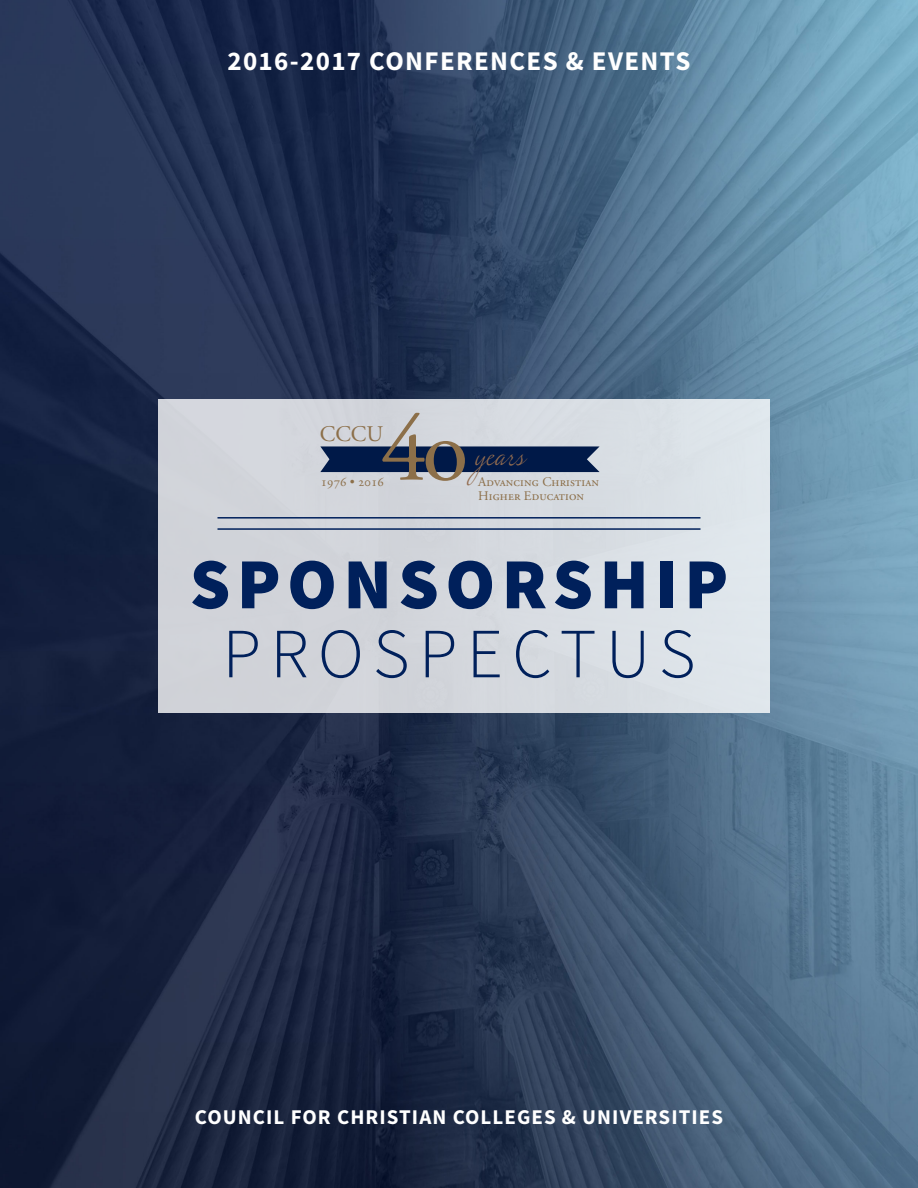
<style>
.page{position:relative;width:918px;height:1188px;background:#fff}
.page>*{position:absolute;margin:0;border:0;box-sizing:border-box;transform-origin:0 0}
.t1{font:94.5px "Adobe Garamond Pro";color:#8c6f49}
.t2{font:900 72px "Source Sans Pro";letter-spacing:.09em;color:#00205b}
.t3{font:300 70.5px "Source Sans Pro";letter-spacing:.13em;color:#00205b}
.t4{font:40.65px "Lush Script";color:#936c4f}
.t5{font:700 27px "Source Sans Pro";letter-spacing:.05em;color:#fff}
.t6{font:22.35px "Adobe Garamond Pro";color:#8c6f49}
.t7{font:700 21px "Source Sans Pro";letter-spacing:.05em;color:#fff}
.t8{font:13.2px/13.2px "Adobe Garamond Pro";letter-spacing:.01em;color:#8c6f49}
</style>
<div class="page">
<img style="left:0;top:0;width:918px;height:1188px">
<div style="left:159px;top:400px;width:611px;height:313px;background:linear-gradient(to right,#cecfd5,#dde4ea)"></div>
<hr style="left:218px;top:517px;width:482px;height:2px;background:#00205b">
<hr style="left:218px;top:528px;width:482px;height:2px;background:#00205b">
<svg style="left:320px;top:446px;width:280px;height:26px;background:#0c2450"></svg>
<p class="t5" style="left:227px;top:43px;width:465px">2016-2017 CONFERENCES &amp; EVENTS</p>
<p class="t1" style="left:380px;top:393px;width:89px">4o</p>
<p class="t6" style="left:320px;top:420px;width:65px">CCCU</p>
<p class="t4" style="left:477px;top:424px;width:52px">years</p>
<p class="t8" style="left:478px;top:476px;width:122px">Advancing Christian<br>Higher Education</p>
<p class="t8" style="left:321px;top:476px;width:65px">1976 • 2016</p>
<p class="t2" style="left:190px;top:535px;width:540px">SPONSORSHIP</p>
<p class="t3" style="left:222px;top:611px;width:475px">PROSPECTUS</p>
<p class="t7" style="left:195px;top:1103px;width:530px">COUNCIL FOR CHRISTIAN COLLEGES &amp; UNIVERSITIES</p>
</div>
